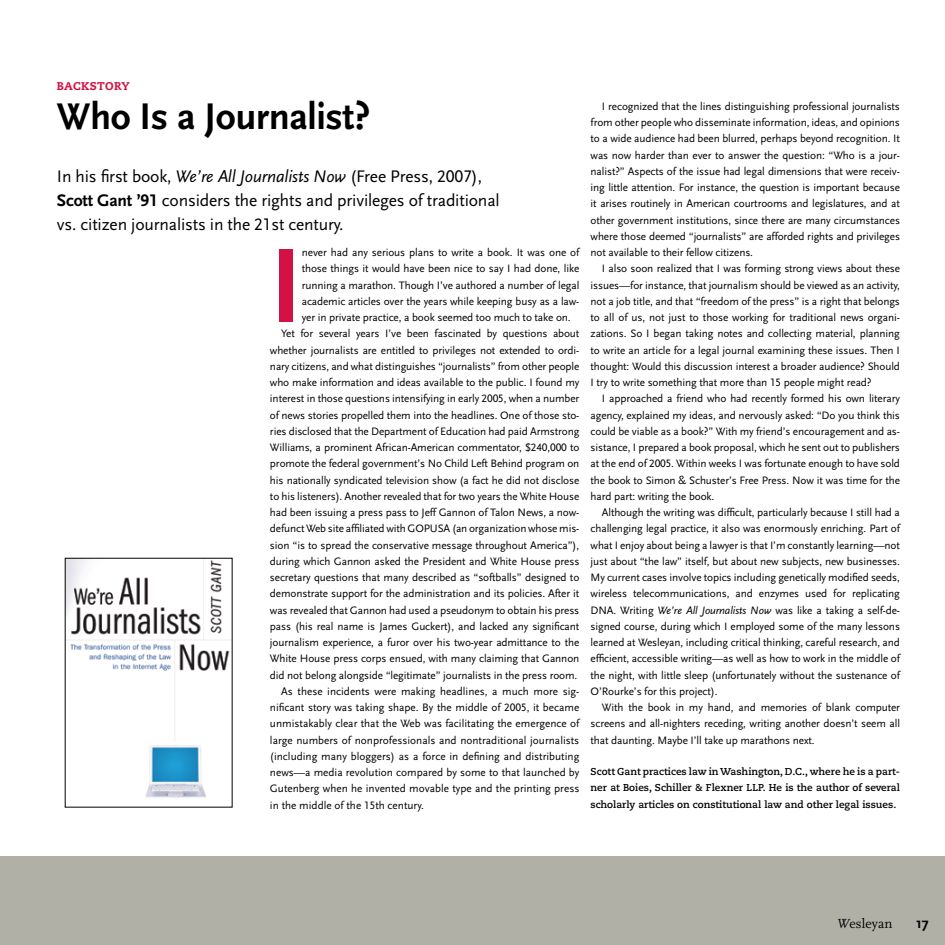
<style>
.page{position:relative;width:945px;height:945px;background:#fff}
.page>*{position:absolute;margin:0;border:0;box-sizing:border-box;transform-origin:0 0}
.t1{font:700 109.75px "Scala Sans LF";color:#d31145}
.t2{font:700 38.75px "Scala Sans LF";letter-spacing:-.01em;color:#000}
.t3{font:17.5px/23.8px "Scala Sans LF";letter-spacing:-.01em;color:#000}
.t4{font:700 15px "Scala Sans";color:#000}
.t5{font:13.75px "Scala";letter-spacing:.005em;color:#000}
.t6{font:11.25px/16.2px "Scala Sans LF";letter-spacing:-.01em;color:#000;text-align:justify}
.t7{font:800 11.25px "Caecilia LT Std";letter-spacing:.025em;color:#d31145}
.t8{font:700 10px/16.2px "Caecilia LT Std";color:#000;text-align:justify}
.s1{font-style:italic}
.s2{font-weight:700}
</style>
<div class="page">
<div style="left:0;top:856px;width:945px;height:89px;background:#b0b0a7"></div>
<img style="left:67px;top:560px;width:163px;height:238px">
<p class="t7" style="left:57px;top:79px;width:74px">BACKSTORY</p>
<h2 class="t2" style="left:57px;top:95px;width:315px">Who Is a Journalist?</h2>
<h3 class="t3" style="left:57px;top:165px;width:444px">In his first book, <span class="s1">We’re All Journalists Now</span> (Free Press, 2007),<br><span class="s2">Scott Gant ’91</span> considers the rights and privileges of traditional vs. citizen journalists in the 21st century.</h3>
<h1 class="t1" style="left:270px;top:227px;width:34px">I</h1>
<p class="t6" style="left:302px;top:245px;width:279px">never had any serious plans to write a book. It was one of</p>
<p class="t6" style="left:302px;top:261px;width:279px">those things it would have been nice to say I had done, like</p>
<p class="t6" style="left:302px;top:277px;width:279px">running a marathon. Though I’ve authored a number of legal</p>
<p class="t6" style="left:302px;top:293px;width:279px">academic articles over the years while keeping busy as a law-</p>
<p class="t6" style="left:302px;top:310px;width:270px">yer in private practice, a book seemed too much to take on.</p>
<p class="t6" style="left:281px;top:326px;width:300px">Yet for several years I’ve been fascinated by questions about</p>
<p class="t6" style="left:270px;top:342px;width:311px">whether journalists are entitled to privileges not extended to ordi-</p>
<p class="t6" style="left:270px;top:358px;width:311px">nary citizens, and what distinguishes “journalists” from other people</p>
<p class="t6" style="left:270px;top:375px;width:311px">who make information and ideas available to the public. I found my</p>
<p class="t6" style="left:270px;top:391px;width:311px">interest in those questions intensifying in early 2005, when a number</p>
<p class="t6" style="left:270px;top:407px;width:311px">of news stories propelled them into the headlines. One of those sto-</p>
<p class="t6" style="left:270px;top:423px;width:311px">ries disclosed that the Department of Education had paid Armstrong</p>
<p class="t6" style="left:270px;top:440px;width:311px">Williams, a prominent African-American commentator, $240,000 to</p>
<p class="t6" style="left:270px;top:456px;width:311px">promote the federal government’s No Child Left Behind program on</p>
<p class="t6" style="left:270px;top:472px;width:311px">his nationally syndicated television show (a fact he did not disclose</p>
<p class="t6" style="left:270px;top:488px;width:311px">to his listeners). Another revealed that for two years the White House</p>
<p class="t6" style="left:270px;top:505px;width:311px">had been issuing a press pass to Jeff Gannon of Talon News, a now-</p>
<p class="t6" style="left:270px;top:521px;width:311px">defunct Web site affiliated with GOPUSA (an organization whose mis-</p>
<p class="t6" style="left:270px;top:537px;width:311px">sion “is to spread the conservative message throughout America”),</p>
<p class="t6" style="left:270px;top:553px;width:311px">during which Gannon asked the President and White House press</p>
<p class="t6" style="left:270px;top:570px;width:311px">secretary questions that many described as “softballs” designed to</p>
<p class="t6" style="left:270px;top:586px;width:311px">demonstrate support for the administration and its policies. After it</p>
<p class="t6" style="left:270px;top:602px;width:311px">was revealed that Gannon had used a pseudonym to obtain his press</p>
<p class="t6" style="left:270px;top:618px;width:311px">pass (his real name is James Guckert), and lacked any significant</p>
<p class="t6" style="left:270px;top:635px;width:311px">journalism experience, a furor over his two-year admittance to the</p>
<p class="t6" style="left:270px;top:651px;width:311px">White House press corps ensued, with many claiming that Gannon</p>
<p class="t6" style="left:270px;top:667px;width:309px">did not belong alongside “legitimate” journalists in the press room.</p>
<p class="t6" style="left:281px;top:683px;width:300px">As these incidents were making headlines, a much more sig-</p>
<p class="t6" style="left:270px;top:700px;width:311px">nificant story was taking shape. By the middle of 2005, it became</p>
<p class="t6" style="left:270px;top:716px;width:311px">unmistakably clear that the Web was facilitating the emergence of</p>
<p class="t6" style="left:270px;top:732px;width:311px">large numbers of nonprofessionals and nontraditional journalists</p>
<p class="t6" style="left:270px;top:748px;width:311px">(including many bloggers) as a force in defining and distributing</p>
<p class="t6" style="left:270px;top:765px;width:311px">news—a media revolution compared by some to that launched by</p>
<p class="t6" style="left:270px;top:781px;width:311px">Gutenberg when he invented movable type and the printing press</p>
<p class="t6" style="left:270px;top:797px;width:155px">in the middle of the 15th century.</p>
<p class="t6" style="left:591px;top:98px;width:311px;text-indent:11px">I recognized that the lines distinguishing professional journalists from other people who disseminate information, ideas, and opinions to a wide audience had been blurred, perhaps beyond recognition. It was now harder than ever to answer the question: “Who is a jour&shy;nalist?” Aspects of the issue had legal dimensions that were receiv&shy;ing little attention. For instance, the question is important because it arises routinely in American courtrooms and legislatures, and at other government institutions, since there are many circumstances where those deemed “journalists” are afforded rights and privileges not available to their fellow citizens.</p>
<p class="t6" style="left:591px;top:261px;width:311px;text-indent:11px">I also soon realized that I was forming strong views about these issues—for instance, that journalism should be viewed as an activity, not a job title, and that “freedom of the press” is a right that belongs to all of us, not just to those working for traditional news organi&shy;zations. So I began taking notes and collecting material, planning to write an article for a legal journal examining these issues. Then I thought: Would this discussion interest a broader audience? Should I try to write something that more than 15 people might read?</p>
<p class="t6" style="left:591px;top:391px;width:311px;text-indent:11px">I approached a friend who had recently formed his own literary agency, explained my ideas, and nervously asked: “Do you think this could be viable as a book?” With my friend’s encouragement and as&shy;sistance, I prepared a book proposal, which he sent out to publishers at the end of 2005. Within weeks I was fortunate enough to have sold the book to Simon &amp; Schuster’s Free Press. Now it was time for the hard part: writing the book.</p>
<p class="t6" style="left:591px;top:505px;width:311px;text-indent:11px">Although the writing was difficult, particularly because I still had a challenging legal practice, it also was enormously enriching. Part of what I enjoy about being a lawyer is that I’m constantly learning—not just about “the law” itself, but about new subjects, new businesses.<br>My current cases involve topics including genetically modified seeds, wireless telecommunications, and enzymes used for replicating DNA. Writing <span class="s1">We’re All Journalists Now</span> was like a taking a self-de&shy;signed course, during which I employed some of the many lessons learned at Wesleyan, including critical thinking, careful research, and efficient, accessible writing—as well as how to work in the middle of the night, with little sleep (unfortunately without the sustenance of O’Rourke’s for this project).</p>
<p class="t6" style="left:591px;top:699px;width:311px;text-indent:11px">With the book in my hand, and memories of blank computer screens and all-nighters receding, writing another doesn’t seem all that daunting. Maybe I’ll take up marathons next.</p>
<p class="t8" style="left:591px;top:764px;width:311px">Scott Gant practices law in Washington, D.C., where he is a part&shy;ner at Boies, Schiller &amp; Flexner LLP. He is the author of several scholarly articles on constitutional law and other legal issues.</p>
<p class="t5" style="left:836px;top:916px;width:58px"><span class="s1">W</span>esleyan</p>
<h3 class="t4" style="left:916px;top:916px;width:14px">17</h3>
</div>
